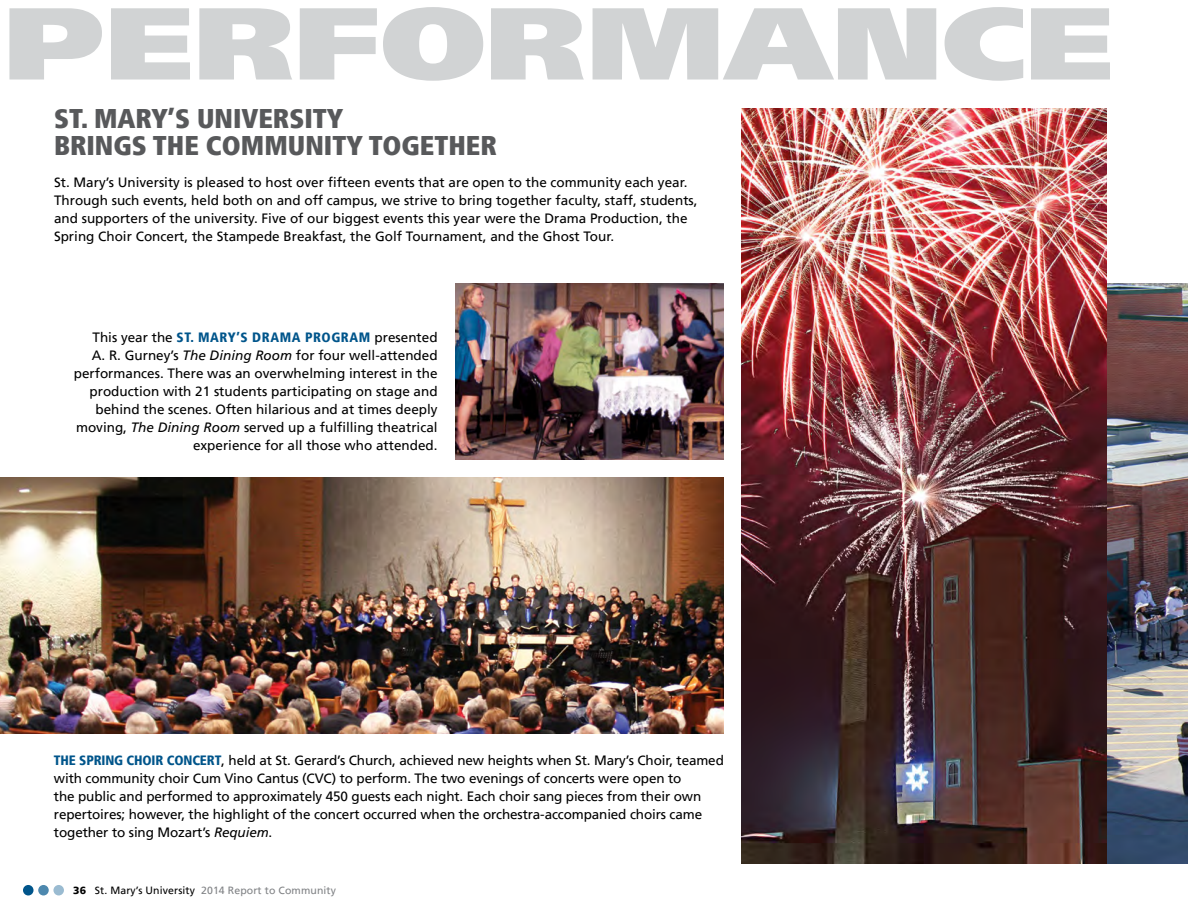
<style>
.page{position:relative;width:1188px;height:918px;background:#fff}
.page>*{position:absolute;margin:0;border:0;box-sizing:border-box;transform-origin:0 0}
.t1{font:900 102px "Frutiger LT";color:#d1d3d4;scale:1.27 1}
.t2{font:900 condensed 27px/27px "Frutiger LT";color:#58595b}
.t3{font:13.5px/18px "Frutiger LT";color:#000}
.t4{font:10.5px "Frutiger LT";letter-spacing:.01em;color:#808285}
.s1{font-weight:900;font-stretch:condensed;color:#00558b}
.s2{font-style:italic}
.s3{font-weight:900;color:#000}
.s4{color:#000}
</style>
<div class="page">
<div style="left:23px;top:885px;width:11px;height:11px;background:#00558b;border-radius:50%"></div>
<svg style="left:38px;top:885px;width:11px;height:11px"></svg>
<svg style="left:53px;top:885px;width:11px;height:11px"></svg>
<img style="left:1107px;top:284px;width:81px;height:580px">
<img style="left:456px;top:284px;width:267px;height:175px">
<img style="left:0;top:477px;width:723px;height:256px">
<img style="left:741px;top:108px;width:366px;height:756px">
<h1 class="t1" style="left:3px;top:-19px;width:876px">PERFORMANCE</h1>
<h2 class="t2" style="left:54px;top:105px;width:444px">ST. MARY’S UNIVERSITY<br>BRINGS THE COMMUNITY TOGETHER</h2>
<p class="t3" style="left:54px;top:174px;width:645px">St. Mary’s University is pleased to host over fifteen events that are open to the community each year.<br>Through such events, held both on and off campus, we strive to bring together faculty, staff, students, and supporters of the university. Five of our biggest events this year were the Drama Production, the Spring Choir Concert, the Stampede Breakfast, the Golf Tournament, and the Ghost Tour.</p>
<p class="t3" style="left:74px;top:329px;width:365px;text-align:right">This year the <span class="s1">ST. MARY’S DRAMA PROGRAM</span> presented<br>A. R. Gurney’s <span class="s2">The Dining Room</span> for four well-attended performances. There was an overwhelming interest in the production with 21 students participating on stage and behind the scenes. Often hilarious and at times deeply moving, <span class="s2">The Dining Room</span> served up a fulfilling theatrical experience for all those who attended.</p>
<p class="t3" style="left:54px;top:751px;width:671px"><span class="s1">THE SPRING CHOIR CONCERT</span>, held at St. Gerard’s Church, achieved new heights when St. Mary’s Choir, teamed with community choir Cum Vino Cantus (CVC) to perform. The two evenings of concerts were open to<br>the public and performed to approximately 450 guests each night. Each choir sang pieces from their own repertoires; however, the highlight of the concert occurred when the orchestra-accompanied choirs came together to sing Mozart’s <span class="s2">Requiem</span>.</p>
<p class="t4" style="left:73px;top:885px;width:264px"><span class="s3">36</span> <span class="s4">St. Mary’s University</span> 2014 Report to Community</p>
</div>
